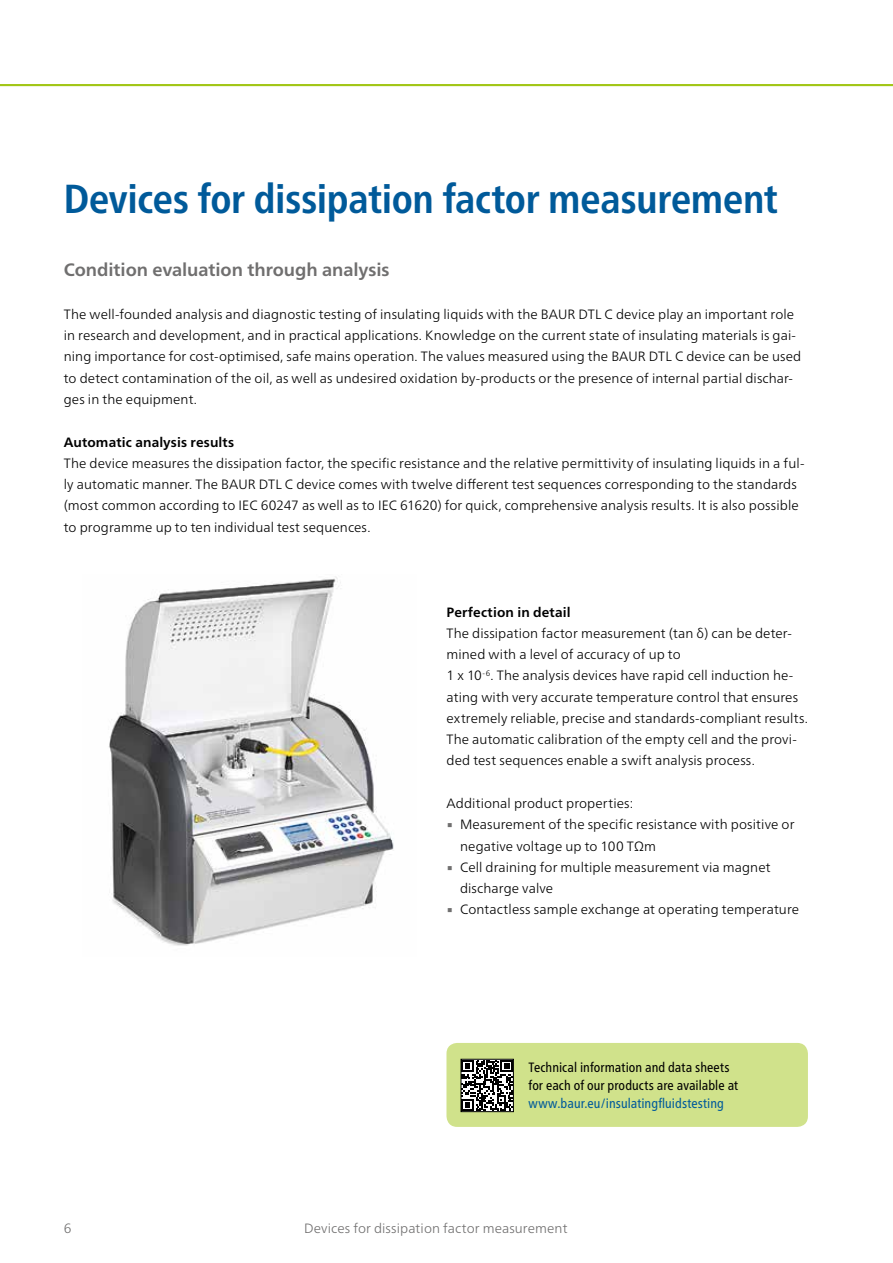
<style>
.page{position:relative;width:893px;height:1263px;background:#fff}
.page>*{position:absolute;margin:0;border:0;box-sizing:border-box;transform-origin:0 0}
.t1{font:700 condensed 40.5px "Frutiger Neue LTW1 G";letter-spacing:-.01em;color:#005a9a}
.t2{font:700 18px "Frutiger Neue LTW1 G";letter-spacing:-.005em;color:#706f6f}
.t3{font:300 13.5px/21.3px "Frutiger Neue LTW1 G";letter-spacing:.005em;color:#000}
.t4{font:condensed 13.5px/18px "Frutiger Neue LTW1 G";letter-spacing:.005em;color:#000}
.t5{font:700 13.5px "Frutiger Neue LTW1 G";letter-spacing:.01em;color:#000}
.t6{font:300 13.5px "Frutiger Neue LTW1 G";letter-spacing:.005em;color:#706f6f}
.t7{font:condensed 13.5px "Frutiger Neue LTW1 G";letter-spacing:.005em;color:#005a9a}
.s1{font-family:"Lucida Sans Unicode";font-weight:400;color:#706f6f}
</style>
<div class="page">
<hr style="left:0;top:84px;width:893px;height:2px;background:#a2c619">
<img style="left:109px;top:576px;width:285px;height:370px">
<div style="left:446px;top:1043px;width:362px;height:84px;background:#d0e28b;border-radius:11px"></div>
<svg style="left:460px;top:1058px;width:54px;height:54px;background:#6a6a68"></svg>
<h1 class="t1" style="left:64px;top:168px;width:715px">Devices for dissipation factor measurement</h1>
<h2 class="t2" style="left:64px;top:257px;width:327px">Condition evaluation through analysis</h2>
<p class="t3" style="left:64px;top:303px;width:739px">The well-founded analysis and diagnostic testing of insulating liquids with the BAUR DTL C device play an important role in research and development, and in practical applications. Knowledge on the current state of insulating materials is gai&shy;ning importance for cost-optimised, safe mains operation. The values measured using the BAUR DTL C device can be used to detect contamination of the oil, as well as undesired oxidation by-products or the presence of internal partial dischar&shy;ges in the equipment.</p>
<p class="t5" style="left:64px;top:432px;width:172px">Automatic analysis results</p>
<p class="t3" style="left:64px;top:451px;width:742px">The device measures the dissipation factor, the specific resistance and the relative permittivity of insulating liquids in a ful&shy;ly automatic manner. The BAUR DTL C device comes with twelve different test sequences corresponding to the standards (most common according to IEC 60247 as well as to IEC 61620) for quick, comprehensive analysis results. It is also possible to programme up to ten individual test sequences.</p>
<p class="t5" style="left:446px;top:602px;width:126px">Perfection in detail</p>
<p class="t3" style="left:446px;top:621px;width:363px">The dissipation factor measurement (tan δ) can be deter&shy;mined with a level of accuracy of up to<br>1 x 10<sup>-6</sup>. The analysis devices have rapid cell induction he&shy;ating with very accurate temperature control that ensures extremely reliable, precise and standards-compliant results.<br>The automatic calibration of the empty cell and the provi&shy;ded test sequences enable a swift analysis process.</p>
<p class="t3" style="left:446px;top:792px;width:188px">Additional product properties:</p>
<p class="t3" style="left:460px;top:813px;width:336px;text-indent:-14px"><span class="s1">▪</span> Measurement of the specific resistance with positive or negative voltage up to 100 TΩm</p>
<p class="t3" style="left:460px;top:855px;width:312px;text-indent:-14px"><span class="s1">▪</span> Cell draining for multiple measurement via magnet discharge valve</p>
<p class="t3" style="left:446px;top:898px;width:354px"><span class="s1">▪</span> Contactless sample exchange at operating temperature</p>
<p class="t4" style="left:529px;top:1057px;width:211px">Technical information and data sheets for each of our products are available at</p>
<p class="t7" style="left:529px;top:1093px;width:197px">www.baur.eu/insulatingfluidstesting</p>
<p class="t6" style="left:64px;top:1218px;width:9px">6</p>
<p class="t6" style="left:304px;top:1218px;width:265px">Devices for dissipation factor measurement</p>
</div>
